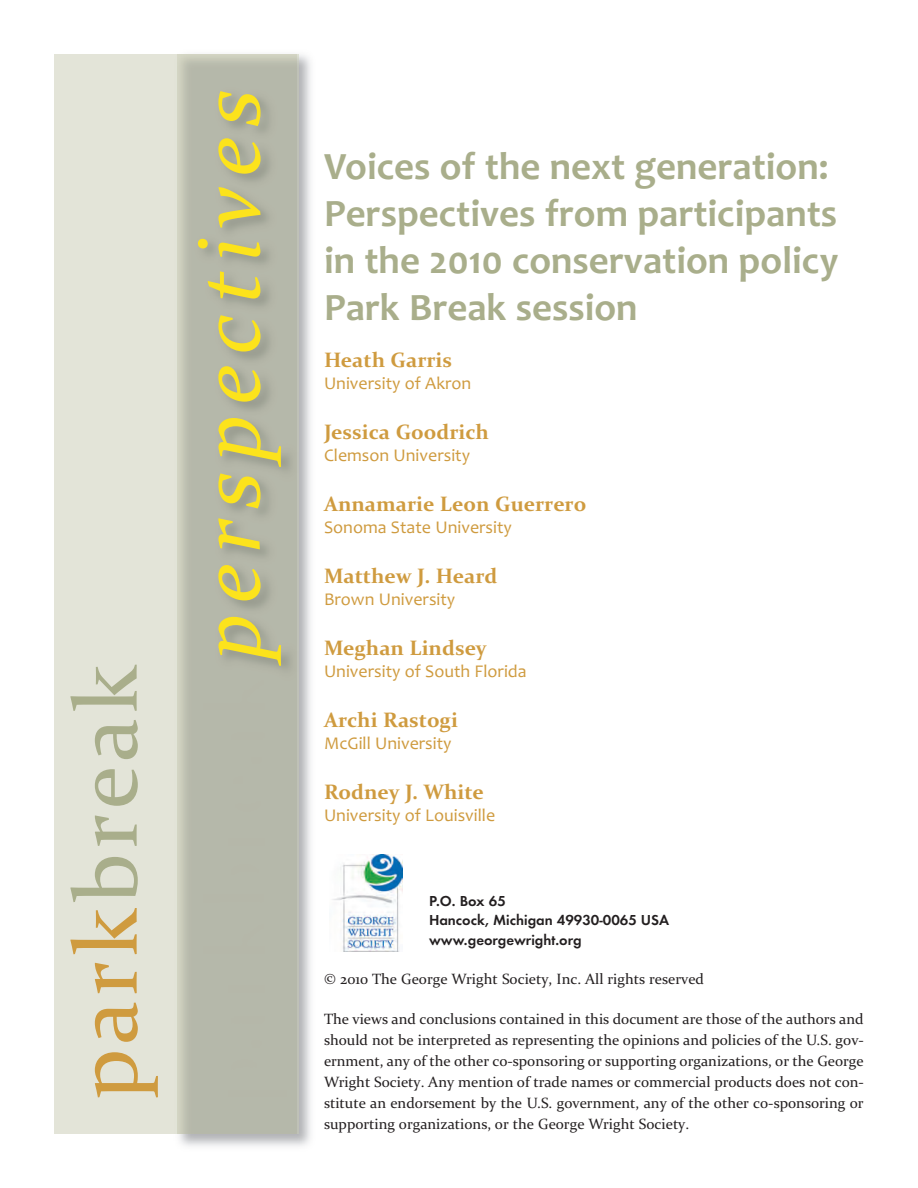
<style>
.page{position:relative;width:918px;height:1188px;background:#fff}
.page>*{position:absolute;margin:0;border:0;box-sizing:border-box;transform-origin:0 0}
.t1{font:italic 90px "Constantia";letter-spacing:.11em;color:#fce31c}
.t2{font:90px "Constantia";letter-spacing:.055em;color:#a9ae8b}
.t3{font:700 39px/46.8px "Candara";color:#a9ae8b}
.t4{font:21px "Constantia Bold OTF";color:#cf9b3f}
.t5{font:18px "Candara";color:#cf9b3f}
.t6{font:15px/21px "Constantia";color:#231f20;text-align:justify}
.t7{font:700 15px/19.5px "Function";color:#231f20}
.s1{color:#cf9b3f}
</style>
<div class="page">
<div style="left:54px;top:54px;width:111px;height:1080px;background:#e3e4d8"></div>
<img style="left:165px;top:54px;width:134px;height:1080px">
<img style="left:332px;top:854px;width:70px;height:97px">
<h1 class="t2" style="left:53px;top:1099px;width:436px;rotate:-90deg"><span class="s1">park</span>break</h1>
<h1 class="t1" style="left:176px;top:660px;width:573px;rotate:-90deg">perspectives</h1>
<h2 class="t3" style="left:324px;top:142px;width:516px">Voices of the next generation:<br>Perspectives from participants in the 2010 conservation policy<br>Park Break session</h2>
<h3 class="t4" style="left:324px;top:347px;width:130px">Heath Garris</h3>
<p class="t5" style="left:324px;top:373px;width:149px">University of Akron</p>
<h3 class="t4" style="left:324px;top:419px;width:167px">Jessica Goodrich</h3>
<p class="t5" style="left:324px;top:445px;width:148px">Clemson University</p>
<h3 class="t4" style="left:324px;top:491px;width:264px">Annamarie Leon Guerrero</h3>
<p class="t5" style="left:324px;top:517px;width:189px">Sonoma State University</p>
<h3 class="t4" style="left:324px;top:563px;width:175px">Matthew J. Heard</h3>
<p class="t5" style="left:324px;top:589px;width:133px">Brown University</p>
<h3 class="t4" style="left:324px;top:635px;width:164px">Meghan Lindsey</h3>
<p class="t5" style="left:324px;top:661px;width:204px">University of South Florida</p>
<h3 class="t4" style="left:324px;top:707px;width:136px">Archi Rastogi</h3>
<p class="t5" style="left:324px;top:733px;width:129px">McGill University</p>
<h3 class="t4" style="left:324px;top:779px;width:161px">Rodney J. White</h3>
<p class="t5" style="left:324px;top:805px;width:173px">University of Louisville</p>
<p class="t7" style="left:429px;top:891px;width:242px">P.O. Box 65<br>Hancock, Michigan 49930-0065 USA www.georgewright.org</p>
<p class="t6" style="left:324px;top:968px;width:382px">© 2010 The George Wright Society, Inc. All rights reserved</p>
<p class="t6" style="left:324px;top:1008px;width:541px">The views and conclusions contained in this document are those of the authors and should not be interpreted as representing the opinions and policies of the U.S. gov&shy;ernment, any of the other co-sponsoring or supporting organizations, or the George Wright Society. Any mention of trade names or commercial products does not con&shy;stitute an endorsement by the U.S. government, any of the other co-sponsoring or supporting organizations, or the George Wright Society.</p>
</div>
